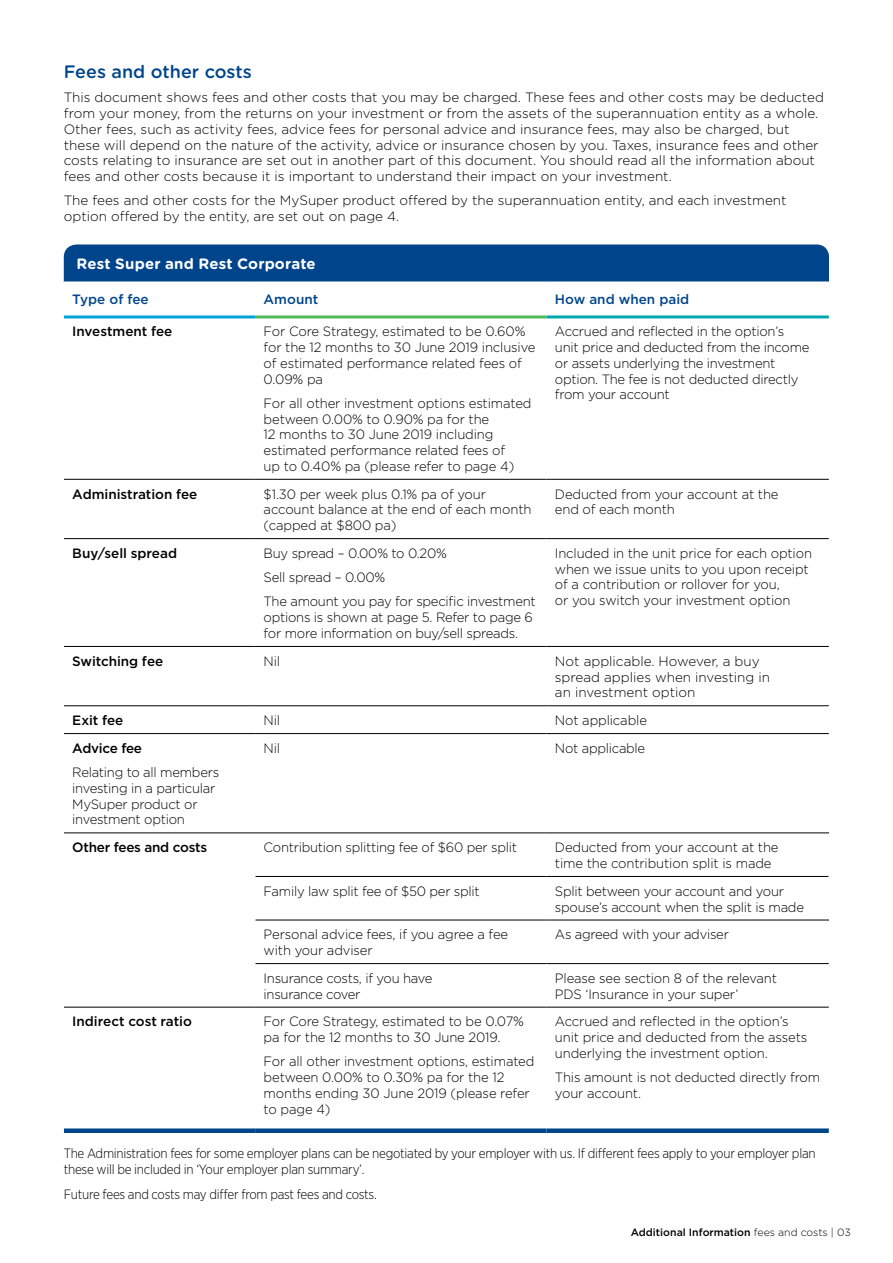
<style>
.page{position:relative;width:893px;height:1263px;background:#fff}
.page>*{position:absolute;margin:0;border:0;box-sizing:border-box;transform-origin:0 0}
.t1{font:500 18px "Gotham Rounded";color:#00458b}
.t2{font:700 15px "Gotham Rounded";letter-spacing:.01em;color:#fff}
.t3{font:300 13.5px/15.8px "Gotham";letter-spacing:-.01em;color:#000}
.t4{font:300 13.5px/16.2px "Gotham Narrow";letter-spacing:-.02em;color:#000}
.t5{font:500 13.5px "Gotham";letter-spacing:-.005em;color:#000}
.t6{font:500 13.5px "Gotham";color:#00458b}
.t7{font:500 10.5px "Gotham";color:#000}
.s1{font-weight:300}
</style>
<div class="page">
<svg style="left:64px;top:318px;width:765px;height:689px"></svg>
<div style="left:64px;top:244px;width:765px;height:38px;background:#00458b"></div>
<hr style="left:546px;top:920px;width:1px;height:43px;background:#fff">
<hr style="left:546px;top:964px;width:1px;height:43px;background:#fff">
<hr style="left:255px;top:920px;width:1px;height:43px;background:#fff">
<hr style="left:64px;top:963px;width:191px;height:1px;background:#fff">
<hr style="left:255px;top:964px;width:1px;height:43px;background:#fff">
<hr style="left:255px;top:833px;width:1px;height:43px;background:#fff">
<hr style="left:546px;top:833px;width:1px;height:43px;background:#fff">
<hr style="left:828px;top:833px;width:1px;height:43px;background:#fff">
<hr style="left:255px;top:877px;width:1px;height:43px;background:#fff">
<hr style="left:546px;top:877px;width:1px;height:43px;background:#fff">
<hr style="left:828px;top:876px;width:1px;height:44px;background:#fff">
<hr style="left:64px;top:876px;width:191px;height:1px;background:#fff">
<hr style="left:64px;top:920px;width:191px;height:1px;background:#fff">
<hr style="left:255px;top:315px;width:291px;height:3px;background:#52b859">
<hr style="left:64px;top:479px;width:191px;height:1px;background:#000">
<hr style="left:255px;top:479px;width:291px;height:1px;background:#000">
<hr style="left:546px;top:479px;width:283px;height:1px;background:#000">
<hr style="left:64px;top:538px;width:191px;height:1px;background:#000">
<hr style="left:255px;top:538px;width:291px;height:1px;background:#000">
<hr style="left:546px;top:538px;width:283px;height:1px;background:#000">
<hr style="left:64px;top:646px;width:191px;height:1px;background:#000">
<hr style="left:255px;top:646px;width:291px;height:1px;background:#000">
<hr style="left:546px;top:646px;width:283px;height:1px;background:#000">
<hr style="left:64px;top:705px;width:191px;height:1px;background:#000">
<hr style="left:255px;top:705px;width:291px;height:1px;background:#000">
<hr style="left:546px;top:705px;width:283px;height:1px;background:#000">
<hr style="left:64px;top:733px;width:191px;height:1px;background:#000">
<hr style="left:255px;top:733px;width:291px;height:1px;background:#000">
<hr style="left:546px;top:733px;width:283px;height:1px;background:#000">
<hr style="left:64px;top:832px;width:191px;height:1px;background:#000">
<hr style="left:255px;top:832px;width:291px;height:1px;background:#000">
<hr style="left:546px;top:832px;width:283px;height:1px;background:#000">
<hr style="left:255px;top:876px;width:291px;height:1px;background:#000">
<hr style="left:546px;top:876px;width:282px;height:1px;background:#000">
<hr style="left:255px;top:920px;width:291px;height:1px;background:#000">
<hr style="left:546px;top:920px;width:283px;height:1px;background:#000">
<hr style="left:255px;top:963px;width:291px;height:1px;background:#000">
<hr style="left:546px;top:963px;width:283px;height:1px;background:#000">
<hr style="left:64px;top:1007px;width:191px;height:1px;background:#000">
<hr style="left:255px;top:1007px;width:291px;height:1px;background:#000">
<hr style="left:546px;top:1007px;width:283px;height:1px;background:#000">
<div style="left:64px;top:1128px;width:191px;height:5px;background:#00458b"></div>
<div style="left:255px;top:1128px;width:291px;height:5px;background:#00458b"></div>
<div style="left:546px;top:1128px;width:283px;height:5px;background:#00458b"></div>
<hr style="left:64px;top:315px;width:191px;height:3px;background:#00a2d9">
<hr style="left:546px;top:315px;width:283px;height:3px;background:#00a8b0">
<h1 class="t1" style="left:64px;top:59px;width:190px">Fees and other costs</h1>
<p class="t3" style="left:64px;top:89px;width:762px">This document shows fees and other costs that you may be charged. These fees and other costs may be deducted from your money, from the returns on your investment or from the assets of the superannuation entity as a whole.<br>Other fees, such as activity fees, advice fees for personal advice and insurance fees, may also be charged, but these will depend on the nature of the activity, advice or insurance chosen by you. Taxes, insurance fees and other costs relating to insurance are set out in another part of this document. You should read all the information about fees and other costs because it is important to understand their impact on your investment.</p>
<p class="t3" style="left:64px;top:192px;width:724px">The fees and other costs for the MySuper product offered by the superannuation entity, and each investment option offered by the entity, are set out on page 4.</p>
<p class="t2" style="left:77px;top:253px;width:241px">Rest Super and Rest Corporate</p>
<p class="t6" style="left:72px;top:291px;width:78px">Type of fee</p>
<p class="t6" style="left:264px;top:291px;width:56px">Amount</p>
<p class="t6" style="left:555px;top:291px;width:136px">How and when paid</p>
<p class="t5" style="left:72px;top:323px;width:102px">Investment fee</p>
<p class="t3" style="left:264px;top:323px;width:273px">For Core Strategy, estimated to be 0.60% for the 12 months to 30 June 2019 inclusive of estimated performance related fees of<br>0.09% pa</p>
<p class="t3" style="left:264px;top:395px;width:269px">For all other investment options estimated between 0.00% to 0.90% pa for the<br>12 months to 30 June 2019 including estimated performance related fees of<br>up to 0.40% pa (please refer to page 4)</p>
<p class="t3" style="left:555px;top:323px;width:256px">Accrued and reflected in the option’s unit price and deducted from the income or assets underlying the investment option. The fee is not deducted directly from your account</p>
<p class="t5" style="left:72px;top:485px;width:127px">Administration fee</p>
<p class="t3" style="left:264px;top:486px;width:269px">$1.30 per week plus 0.1% pa of your account balance at the end of each month (capped at $800 pa)</p>
<p class="t3" style="left:555px;top:486px;width:225px">Deducted from your account at the end of each month</p>
<p class="t5" style="left:72px;top:544px;width:106px">Buy/sell spread</p>
<p class="t3" style="left:264px;top:541px;width:274px;line-height:24.3px">Buy spread – 0.00% to 0.20%<br>Sell spread – 0.00%<br>The amount you pay for specific investment</p>
<p class="t3" style="left:264px;top:609px;width:271px">options is shown at page 5. Refer to page 6 for more information on buy/sell spreads.</p>
<p class="t3" style="left:555px;top:545px;width:259px">Included in the unit price for each option when we issue units to you upon receipt of a contribution or rollover for you,<br>or you switch your investment option</p>
<p class="t5" style="left:72px;top:652px;width:93px">Switching fee</p>
<p class="t3" style="left:264px;top:653px;width:18px">Nil</p>
<p class="t3" style="left:555px;top:653px;width:217px">Not applicable. However, a buy spread applies when investing in an investment option</p>
<p class="t5" style="left:72px;top:711px;width:53px">Exit fee</p>
<p class="t3" style="left:264px;top:712px;width:18px">Nil</p>
<p class="t3" style="left:555px;top:712px;width:94px">Not applicable</p>
<p class="t5" style="left:72px;top:739px;width:71px">Advice fee</p>
<p class="t3" style="left:72px;top:764px;width:148px">Relating to all members investing in a particular<br>MySuper product or investment option</p>
<p class="t3" style="left:264px;top:740px;width:18px">Nil</p>
<p class="t3" style="left:555px;top:740px;width:92px">Not applicable</p>
<p class="t5" style="left:72px;top:838px;width:136px">Other fees and costs</p>
<p class="t3" style="left:264px;top:839px;width:255px">Contribution splitting fee of $60 per split</p>
<p class="t3" style="left:555px;top:839px;width:225px">Deducted from your account at the time the contribution split is made</p>
<p class="t3" style="left:264px;top:883px;width:218px">Family law split fee of $50 per split</p>
<p class="t3" style="left:555px;top:883px;width:251px">Split between your account and your spouse’s account when the split is made</p>
<p class="t3" style="left:264px;top:926px;width:246px">Personal advice fees, if you agree a fee with your adviser</p>
<p class="t3" style="left:555px;top:926px;width:175px">As agreed with your adviser</p>
<p class="t3" style="left:264px;top:970px;width:170px">Insurance costs, if you have insurance cover</p>
<p class="t3" style="left:555px;top:970px;width:224px">Please see section 8 of the relevant<br>PDS ‘Insurance in your super’</p>
<p class="t5" style="left:72px;top:1013px;width:121px">Indirect cost ratio</p>
<p class="t3" style="left:264px;top:1013px;width:262px">For Core Strategy, estimated to be 0.07% pa for the 12 months to 30 June 2019.</p>
<p class="t3" style="left:264px;top:1053px;width:272px">For all other investment options, estimated between 0.00% to 0.30% pa for the 12 months ending 30 June 2019 (please refer to page 4)</p>
<p class="t3" style="left:555px;top:1013px;width:254px">Accrued and reflected in the option’s unit price and deducted from the assets underlying the investment option.</p>
<p class="t3" style="left:555px;top:1069px;width:267px">This amount is not deducted directly from your account.</p>
<p class="t4" style="left:64px;top:1145px;width:753px">The Administration fees for some employer plans can be negotiated by your employer with us. If different fees apply to your employer plan these will be included in ‘Your employer plan summary’.</p>
<p class="t4" style="left:64px;top:1186px;width:314px">Future fees and costs may differ from past fees and costs.</p>
<p class="t7" style="left:631px;top:1225px;width:222px">Additional Information <span class="s1">fees and costs | 03</span></p>
</div>
